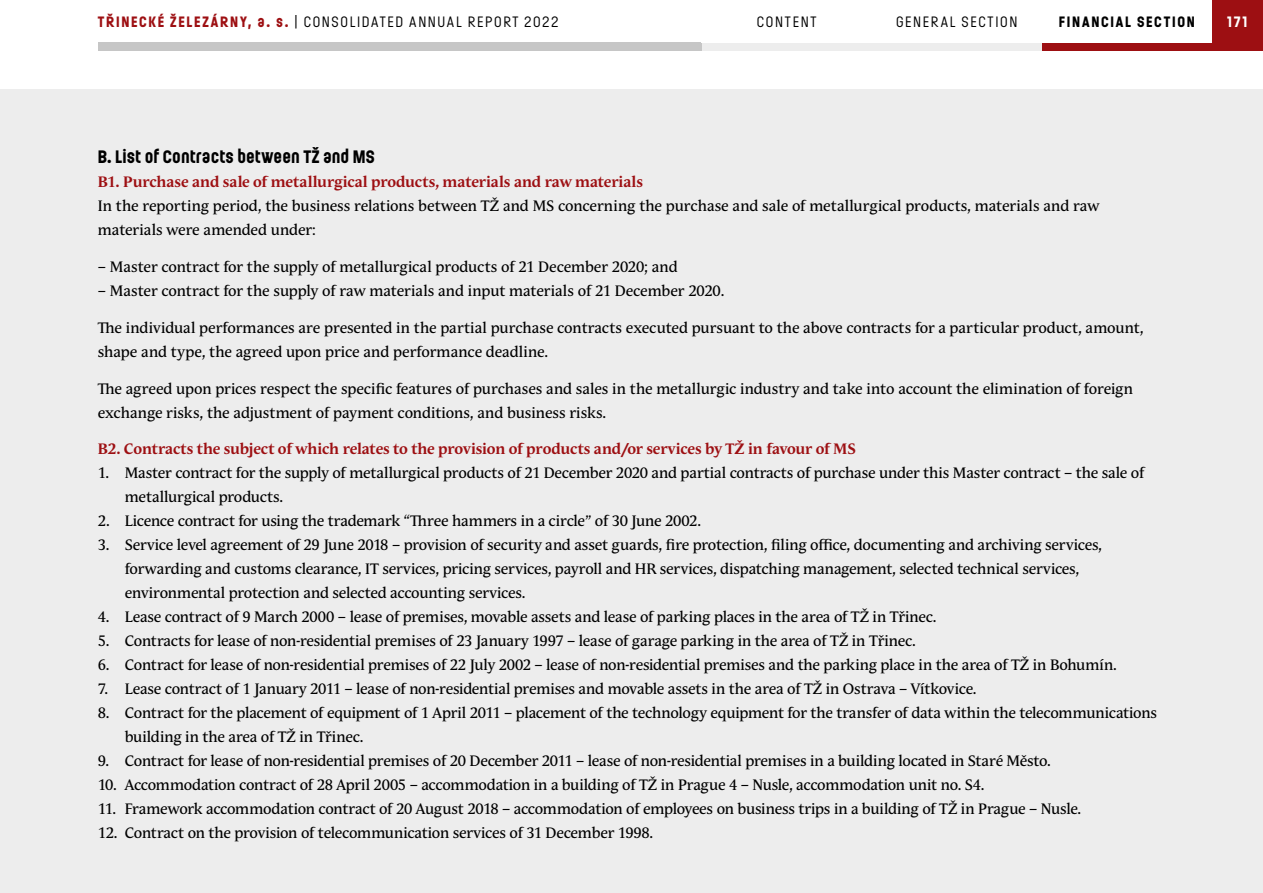
<style>
.page{position:relative;width:1263px;height:893px;background:#fff}
.page>*{position:absolute;margin:0;border:0;box-sizing:border-box;transform-origin:0 0}
.Vztahy_A{font:700 18px "Ladislav";letter-spacing:.005em;color:#000}
.Vztahy_Text___3mm{font:15px/24px "Andulka Text Pro";letter-spacing:-.01em;color:#000}
.TextFin_neodsazeny{font:700 15px "Andulka Text Pro";letter-spacing:-.005em;color:#9d0f12}
.t1{font:15px "Ladislav";letter-spacing:.11em;color:#000}
.TextFin_neodsazeny-2{font:15px "Andulka Text Pro";letter-spacing:-.005em;color:#000}
.t2{font:700 15px "Ladislav";letter-spacing:.11em;color:#000}
.t3{font:700 15px "Ladislav";color:#fff}
.s1{font-weight:700;color:#9d0f12}
</style>
<div class="page">
<div style="left:0;top:89px;width:1263px;height:804px;background:#ededed"></div>
<div style="left:1042px;top:43px;width:170px;height:8px;background:#9d0f12"></div>
<div style="left:872px;top:43px;width:170px;height:8px;background:#ededed"></div>
<div style="left:702px;top:43px;width:170px;height:8px;background:#ededed"></div>
<div style="left:98px;top:43px;width:604px;height:8px;background:#c6c6c6"></div>
<div style="left:1212px;top:43px;width:51px;height:8px;background:#9d0f12"></div>
<div style="left:1212px;top:0;width:51px;height:43px;background:#9d0f12"></div>
<p class="t1" style="left:98px;top:13px;width:462px"><span class="s1">TŘINECKÉ ŽELEZÁRNY, a. s.</span> | CONSOLIDATED ANNUAL REPORT 2022</p>
<p class="t1" style="left:757px;top:13px;width:61px">CONTENT</p>
<p class="t1" style="left:896px;top:13px;width:123px">GENERAL SECTION</p>
<p class="t2" style="left:1059px;top:13px;width:137px">FINANCIAL SECTION</p>
<p class="t3" style="left:1227px;top:13px;width:22px">171</p>
<p class="Vztahy_A" style="left:98px;top:146px;width:278px">B. List of Contracts between TŽ and MS</p>
<p class="TextFin_neodsazeny" style="left:98px;top:173px;width:547px">B1. Purchase and sale of metallurgical products, materials and raw materials</p>
<p class="Vztahy_Text___3mm" style="left:98px;top:194px;width:1003px">In the reporting period, the business relations between TŽ and MS concerning the purchase and sale of metallurgical products, materials and raw materials were amended under:</p>
<p class="TextFin_neodsazeny-2" style="left:98px;top:258px;width:581px">– Master contract for the supply of metallurgical products of 21 December 2020; and</p>
<p class="Vztahy_Text___3mm" style="left:98px;top:279px;width:628px">– Master contract for the supply of raw materials and input materials of 21 December 2020.</p>
<p class="Vztahy_Text___3mm" style="left:98px;top:316px;width:1047px">The individual performances are presented in the partial purchase contracts executed pursuant to the above contracts for a particular product, amount, shape and type, the agreed upon price and performance deadline.</p>
<p class="Vztahy_Text___3mm" style="left:98px;top:376px;width:1037px">The agreed upon prices respect the specific features of purchases and sales in the metallurgic industry and take into account the elimination of foreign exchange risks, the adjustment of payment conditions, and business risks.</p>
<p class="TextFin_neodsazeny" style="left:98px;top:440px;width:760px">B2. Contracts the subject of which relates to the provision of products and/or services by TŽ in favour of MS</p>
<p class="Vztahy_Text___3mm" style="left:125px;top:461px;width:1021px;text-indent:-27px">1. Master contract for the supply of metallurgical products of 21 December 2020 and partial contracts of purchase under this Master contract – the sale of metallurgical products.</p>
<p class="Vztahy_Text___3mm" style="left:98px;top:509px;width:605px">2. Licence contract for using the trademark “Three hammers in a circle” of 30 June 2002.</p>
<p class="Vztahy_Text___3mm" style="left:125px;top:533px;width:979px;text-indent:-27px">3. Service level agreement of 29 June 2018 – provision of security and asset guards, fire protection, filing office, documenting and archiving services, forwarding and customs clearance, IT services, pricing services, payroll and HR services, dispatching management, selected technical services, environmental protection and selected accounting services.</p>
<p class="Vztahy_Text___3mm" style="left:98px;top:605px;width:840px">4. Lease contract of 9 March 2000 – lease of premises, movable assets and lease of parking places in the area of TŽ in Třinec.</p>
<p class="Vztahy_Text___3mm" style="left:98px;top:629px;width:819px">5. Contracts for lease of non-residential premises of 23 January 1997 – lease of garage parking in the area of TŽ in Třinec.</p>
<p class="Vztahy_Text___3mm" style="left:98px;top:653px;width:1021px">6. Contract for lease of non-residential premises of 22 July 2002 – lease of non-residential premises and the parking place in the area of TŽ in Bohumín.</p>
<p class="Vztahy_Text___3mm" style="left:98px;top:677px;width:880px">7. Lease contract of 1 January 2011 – lease of non-residential premises and movable assets in the area of TŽ in Ostrava – Vítkovice.</p>
<p class="Vztahy_Text___3mm" style="left:125px;top:701px;width:1034px;text-indent:-27px">8. Contract for the placement of equipment of 1 April 2011 – placement of the technology equipment for the transfer of data within the telecommunications building in the area of TŽ in Třinec.</p>
<p class="Vztahy_Text___3mm" style="left:98px;top:749px;width:955px">9. Contract for lease of non-residential premises of 20 December 2011 – lease of non-residential premises in a building located in Staré Město.</p>
<p class="Vztahy_Text___3mm" style="left:98px;top:773px;width:888px">10. Accommodation contract of 28 April 2005 – accommodation in a building of TŽ in Prague 4 – Nusle, accommodation unit no. S4.</p>
<p class="Vztahy_Text___3mm" style="left:98px;top:797px;width:985px">11. Framework accommodation contract of 20 August 2018 – accommodation of employees on business trips in a building of TŽ in Prague – Nusle.</p>
<p class="Vztahy_Text___3mm" style="left:98px;top:821px;width:557px">12. Contract on the provision of telecommunication services of 31 December 1998.</p>
</div>
